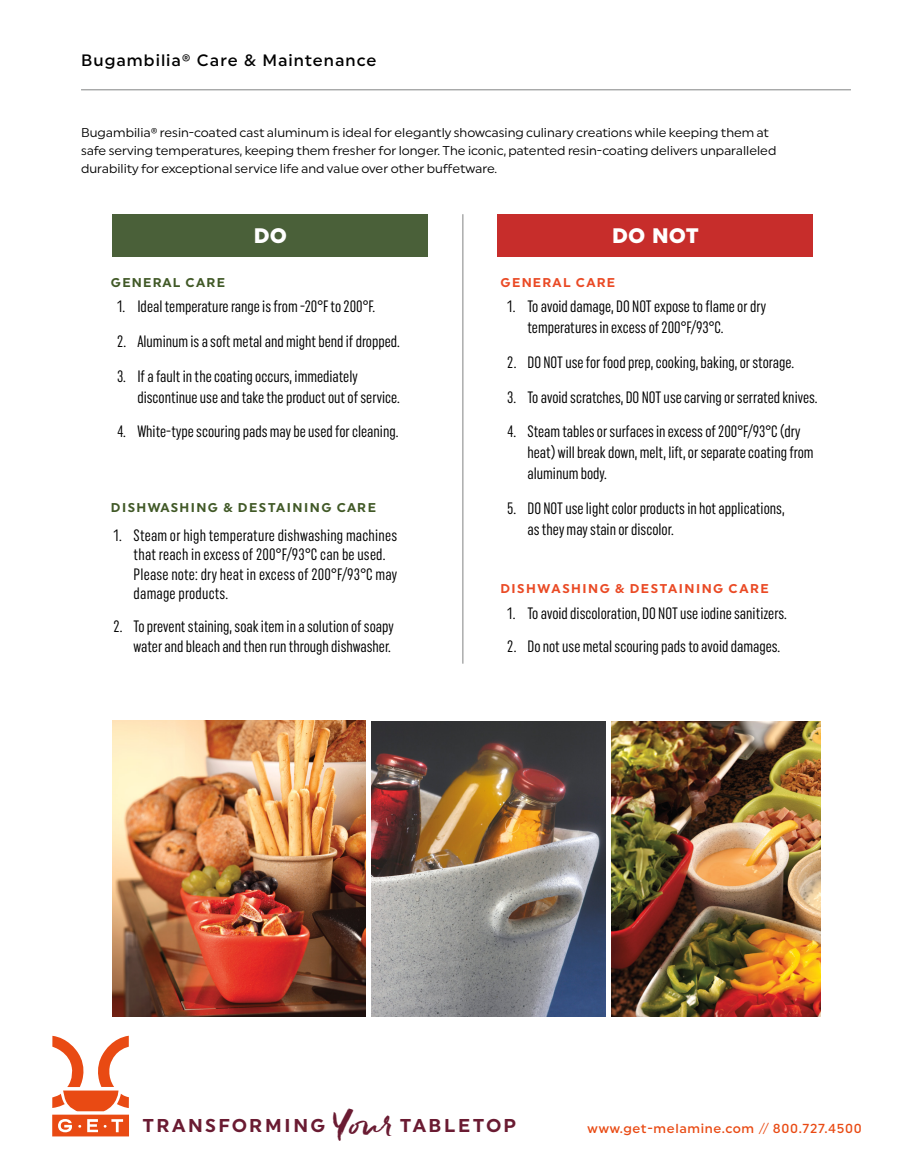
<style>
.page{position:relative;width:905px;height:1175px;background:#fff}
.page>*{position:absolute;margin:0;border:0;box-sizing:border-box;transform-origin:0 0}
.t1{font:35.85px "Freeland";color:#6a1b32}
.t2{font:900 21px "Uniform";color:#fff}
.t3{font:700 18.6px "Uniform";letter-spacing:.13em;color:#6a1b32}
.t4{font:extra-condensed 16.5px/21px "Uniform";color:#000}
.t5{font:500 16.5px "Uniform";letter-spacing:.06em;color:#000}
.t6{font:500 13.05px "Uniform";letter-spacing:.05em;color:#e94a13}
.t7{font:12.75px/18px "Uniform";color:#000}
.t8{font:700 12.75px "Uniform";letter-spacing:.115em;color:#415927}
.t9{font:700 12.75px "Uniform";letter-spacing:.115em;color:#ea4a25}
.t10{font:700 12.75px "Uniform";letter-spacing:.095em;color:#ea4a25}
.t11{font:700 12.75px "Uniform";letter-spacing:.095em;color:#415927}
.s1{font-weight:400}
</style>
<div class="page">
<div style="left:112px;top:214px;width:316px;height:43px;background:#4a6039"></div>
<div style="left:497px;top:214px;width:316px;height:43px;background:#c72d2b"></div>
<hr style="left:462px;top:214px;width:1px;height:449px;background:#818383">
<hr style="left:81px;top:89px;width:769px;height:1px;background:#818383">
<img style="left:372px;top:721px;width:234px;height:295px">
<img style="left:612px;top:721px;width:208px;height:295px">
<img style="left:112px;top:721px;width:254px;height:295px">
<svg style="left:52px;top:1035px;width:77px;height:101px"></svg>
<p class="t5" style="left:81px;top:51px;width:297px">Bugambilia® Care &amp; Maintenance</p>
<p class="t7" style="left:81px;top:124px;width:696px">Bugambilia® resin-coated cast aluminum is ideal for elegantly showcasing culinary creations while keeping them at safe serving temperatures, keeping them fresher for longer. The iconic, patented resin-coating delivers unparalleled durability for exceptional service life and value over other buffetware.</p>
<p class="t11" style="left:111px;top:275px;width:116px">GENERAL CARE</p>
<p class="t2" style="left:254px;top:223px;width:35px">DO</p>
<p class="t2" style="left:612px;top:223px;width:88px">DO NOT</p>
<p class="t10" style="left:500px;top:275px;width:116px">GENERAL CARE</p>
<p class="t4" style="left:117px;top:296px;width:260px">1. Ideal temperature range is from -20°F to 200°F.</p>
<p class="t4" style="left:117px;top:331px;width:284px">2. Aluminum is a soft metal and might bend if dropped.</p>
<p class="t4" style="left:137px;top:365px;width:264px;text-indent:-20px">3. If a fault in the coating occurs, immediately discontinue use and take the product out of service.</p>
<p class="t4" style="left:117px;top:421px;width:283px">4. White-type scouring pads may be used for cleaning.</p>
<p class="t8" style="left:111px;top:499px;width:266px">DISHWASHING &amp; DESTAINING CARE</p>
<p class="t4" style="left:134px;top:525px;width:265px;line-height:19.5px;text-indent:-20px">1. Steam or high temperature dishwashing machines that reach in excess of 200°F/93°C can be used.<br>Please note: dry heat in excess of 200°F/93°C may damage products.</p>
<p class="t4" style="left:113px;top:616px;width:282px;line-height:19.5px;text-align:right">2. To prevent staining, soak item in a solution of soapy water and bleach and then run through dishwasher.</p>
<p class="t4" style="left:527px;top:296px;width:240px;text-indent:-20px">1. To avoid damage, DO NOT expose to flame or dry temperatures in excess of 200°F/93°C.</p>
<p class="t4" style="left:507px;top:352px;width:288px">2. DO NOT use for food prep, cooking, baking, or storage.</p>
<p class="t4" style="left:507px;top:386px;width:312px">3. To avoid scratches, DO NOT use carving or serrated knives.</p>
<p class="t4" style="left:527px;top:421px;width:287px;text-indent:-20px">4. Steam tables or surfaces in excess of 200°F/93°C (dry heat) will break down, melt, lift, or separate coating from aluminum body.</p>
<p class="t4" style="left:527px;top:497px;width:259px;text-indent:-20px">5. DO NOT use light color products in hot applications, as they may stain or discolor.</p>
<p class="t9" style="left:500px;top:581px;width:270px">DISHWASHING &amp; DESTAINING CARE</p>
<p class="t4" style="left:507px;top:602px;width:281px">1. To avoid discoloration, DO NOT use iodine sanitizers.</p>
<p class="t4" style="left:507px;top:635px;width:274px">2. Do not use metal scouring pads to avoid damages.</p>
<h1 class="t1" style="left:329px;top:1101px;width:65px;rotate:-3deg">You r</h1>
<p class="t3" style="left:143px;top:1114px;width:184px">TRANSFORMING</p>
<p class="t3" style="left:400px;top:1114px;width:118px">TABLETOP</p>
<p class="t6" style="left:587px;top:1120px;width:276px">www.get-melamine.com <span class="s1">//</span> 800.727.4500</p>
</div>
